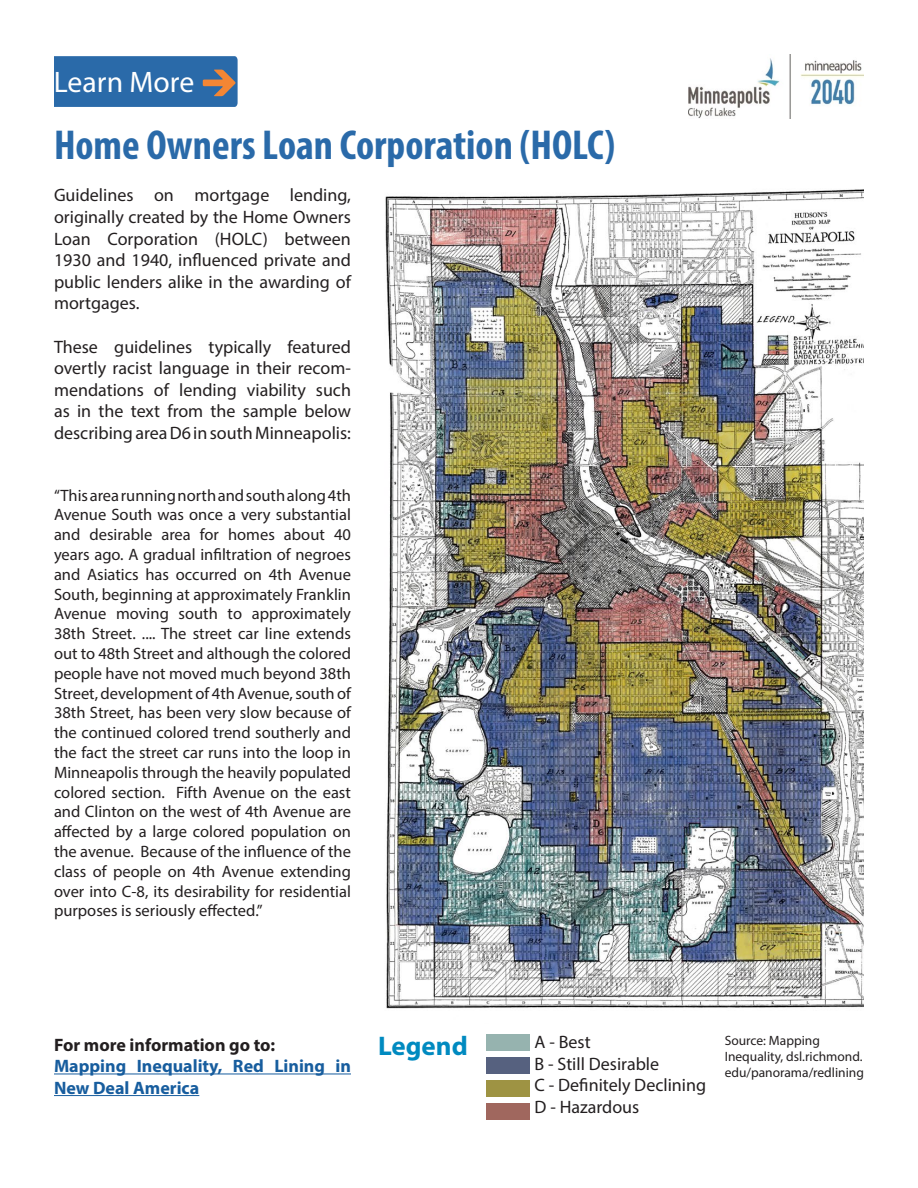
<style>
.page{position:relative;width:918px;height:1188px;background:#fff}
.page>*{position:absolute;margin:0;border:0;box-sizing:border-box;transform-origin:0 0}
.t1{font:700 condensed 42px "Myriad Pro";color:#2a6aa9}
.t2{font:600 condensed 29.7px "Myriad Pro";color:#fff}
.Section_Header{font:700 27px "Myriad Pro";color:#008ac0}
.t3{font:18px/21.6px "Myriad Pro";color:#231f20;text-align:justify}
.t4{font:700 18px/21.6px "Myriad Pro";color:#175d9e}
.t5{font:700 18px "Myriad Pro";color:#231f20}
.t6{font:16.5px/19.8px "Myriad Pro";color:#231f20;text-align:justify}
.t7{font:13.5px/16.2px "Myriad Pro";color:#231f20}
</style>
<div class="page">
<img style="left:689px;top:54px;width:175px;height:64px">
<svg style="left:54px;top:56px;width:184px;height:51px;background:#336ba4"></svg>
<img style="left:385px;top:189px;width:479px;height:820px">
<div style="left:486px;top:1034px;width:43px;height:17px;background:#96b3af"></div>
<div style="left:486px;top:1057px;width:43px;height:17px;background:#56617f"></div>
<div style="left:486px;top:1080px;width:43px;height:16px;background:#9e9343"></div>
<div style="left:486px;top:1103px;width:43px;height:16px;background:#a0675e"></div>
<hr style="left:54px;top:1074px;width:297px;height:1px;background:#175d9e">
<hr style="left:54px;top:1095px;width:145px;height:1px;background:#175d9e">
<h2 class="t2" style="left:54px;top:64px;width:142px">Learn More</h2>
<p class="t1" style="left:54px;top:118px;width:563px">Home Owners Loan Corporation (HOLC)</p>
<p class="t3" style="left:54px;top:184px;width:299px">Guidelines on mortgage lending, originally created by the Home Owners Loan Corporation (HOLC) between 1930 and 1940, influenced private and public lenders alike in the awarding of mortgages.</p>
<p class="t3" style="left:54px;top:336px;width:299px">These guidelines typically featured overtly racist language in their recom&shy;mendations of lending viability such as in the text from the sample below describing area D6 in south Minneapolis:</p>
<p class="t6" style="left:54px;top:485px;width:299px">“This area running north and south along 4th Avenue South was once a very substantial and desirable area for homes about 40 years ago. A gradual infiltration of negroes and Asiatics has occurred on 4th Avenue South, beginning at approximately Franklin Avenue moving south to approximately 38th Street. .... The street car line extends out to 48th Street and although the colored people have not moved much beyond 38th Street, development of 4th Avenue, south of 38th Street, has been very slow because of the continued colored trend southerly and the fact the street car runs into the loop in Minneapolis through the heavily populated colored section. Fifth Avenue on the east and Clinton on the west of 4th Avenue are affected by a large colored population on the avenue. Because of the influence of the class of people on 4th Avenue extending over into C-8, its desirability for residential purposes is seriously effected.”</p>
<p class="t5" style="left:54px;top:1033px;width:223px">For more information go to:</p>
<p class="Section_Header" style="left:378px;top:1028px;width:91px">Legend</p>
<p class="t4" style="left:54px;top:1055px;width:298px">Mapping Inequality, Red Lining in<br>New Deal America</p>
<p class="t3" style="left:535px;top:1031px;width:58px">A - Best</p>
<p class="t3" style="left:535px;top:1053px;width:126px">B - Still Desirable</p>
<p class="t3" style="left:535px;top:1074px;width:173px">C - Definitely Declining</p>
<p class="t3" style="left:535px;top:1096px;width:106px">D - Hazardous</p>
<p class="t7" style="left:725px;top:1032px;width:141px">Source: Mapping<br>Inequality, dsl.richmond. edu/panorama/redlining</p>
</div>
